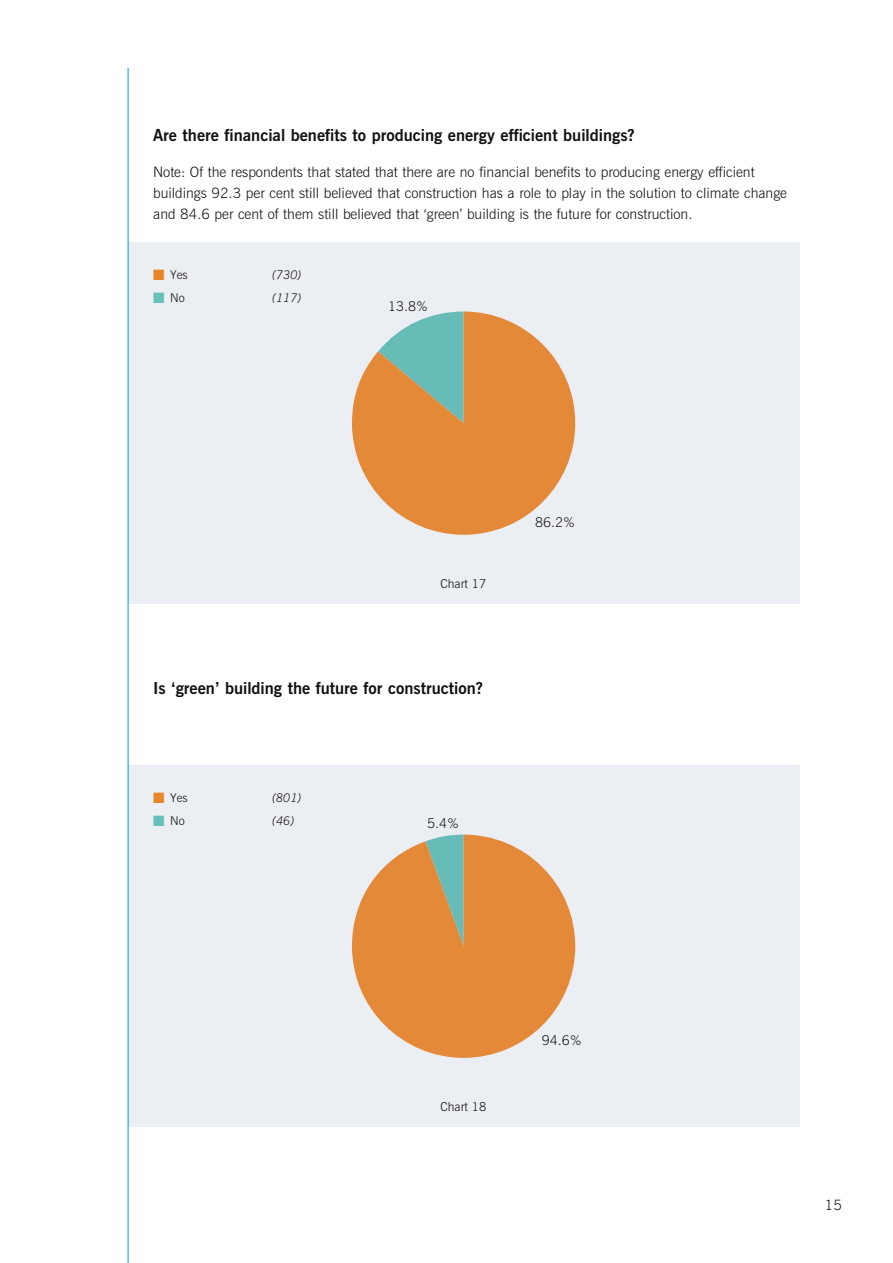
<style>
.page{position:relative;width:893px;height:1263px;background:#fff}
.page>*{position:absolute;margin:0;border:0;box-sizing:border-box;transform-origin:0 0}
.t1{font:700 16.5px "News Gothic BT";color:#121212}
.t2{font:300 14.25px/21px "News Gothic BT";color:#121212}
.t3{font:300 13.5px "News Gothic BT";color:#121212}
.t4{font:300 12.3px "News Gothic BT";color:#121212}
.t5{font:italic 300 12px "News Gothic BT";color:#121212}
.t6{font:300 12px "News Gothic BT";color:#121212}
.s1{color:#e9862a}
.s2{color:#65c0b9}
</style>
<div class="page">
<div style="left:128px;top:765px;width:671px;height:362px;background:#ebeef3"></div>
<svg style="left:352px;top:834px;width:223px;height:224px;fill:#e48938"></svg>
<div style="left:128px;top:242px;width:671px;height:362px;background:#ebeef3"></div>
<svg style="left:352px;top:311px;width:223px;height:224px;fill:#e48938"></svg>
<hr style="left:128px;top:68px;width:1px;height:1195px;background:#00a3db">
<p class="t1" style="left:153px;top:125px;width:483px">Are there financial benefits to producing energy efficient buildings?</p>
<p class="t2" style="left:153px;top:161px;width:635px">Note: Of the respondents that stated that there are no financial benefits to producing energy efficient buildings 92.3 per cent still believed that construction has a role to play in the solution to climate change and 84.6 per cent of them still believed that ‘green’ building is the future for construction.</p>
<p class="t6" style="left:153px;top:268px;width:36px"><span class="s1">■</span> Yes</p>
<p class="t5" style="left:272px;top:268px;width:31px">(730)</p>
<p class="t6" style="left:153px;top:291px;width:33px"><span class="s2">■</span> No</p>
<p class="t5" style="left:272px;top:291px;width:31px">(117)</p>
<p class="t3" style="left:388px;top:298px;width:41px">13.8%</p>
<p class="t4" style="left:440px;top:576px;width:48px">Chart 17</p>
<p class="t1" style="left:153px;top:678px;width:332px">Is ‘green’ building the future for construction?</p>
<p class="t6" style="left:153px;top:791px;width:36px"><span class="s1">■</span> Yes</p>
<p class="t5" style="left:272px;top:791px;width:31px">(801)</p>
<p class="t6" style="left:153px;top:814px;width:33px"><span class="s2">■</span> No</p>
<p class="t5" style="left:272px;top:814px;width:24px">(46)</p>
<p class="t3" style="left:427px;top:815px;width:33px">5.4%</p>
<p class="t3" style="left:535px;top:514px;width:41px">86.2%</p>
<p class="t4" style="left:440px;top:1099px;width:48px">Chart 18</p>
<p class="t3" style="left:542px;top:1032px;width:41px">94.6%</p>
<p class="t2" style="left:825px;top:1194px;width:18px">15</p>
</div>
